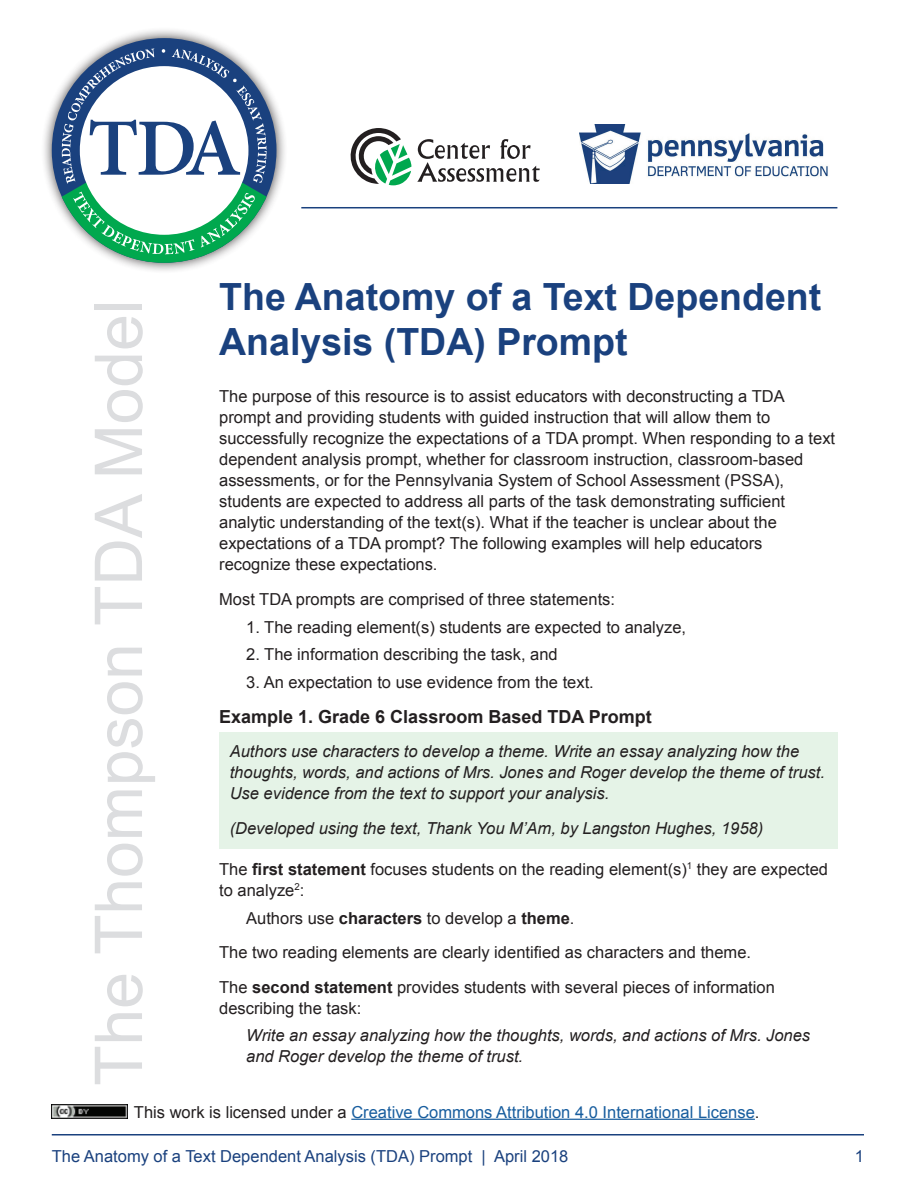
<style>
.page{position:relative;width:918px;height:1188px;background:#fff}
.page>*{position:absolute;margin:0;border:0;box-sizing:border-box;transform-origin:0 0}
.t1{font:66px "Arial";color:#dcdddf}
.t2{font:700 37.5px/45px "Arial";color:#1a417e}
.t3{font:700 18px "Arial";color:#231f20}
.t4{font:16.5px/21px "Arial";color:#231f20}
.t5{font:italic 16.5px "Arial";color:#231f20}
.t6{font:16.5px "Arial";color:#175d9e}
.t7{font:16.5px "Arial";color:#1a417e}
.s1{font-weight:700}
.s2{color:#231f20}
</style>
<div class="page">
<div style="left:219px;top:732px;width:618px;height:117px;background:#e5f3e7"></div>
<hr style="left:351px;top:1119px;width:404px;height:1px;background:#175d9e">
<img style="left:52px;top:1105px;width:75px;height:13px">
<hr style="left:52px;top:1134px;width:812px;height:2px;background:#1a417e">
<hr style="left:301px;top:207px;width:536px;height:1px;background:#1a417e">
<div style="left:41px;top:27px;width:246px;height:247px;background:#231f20;opacity:.8"></div>
<svg style="left:57px;top:48px;width:215px;height:215px"></svg>
<svg style="left:417px;top:139px;width:123px;height:43px"></svg>
<svg style="left:350px;top:128px;width:61px;height:57px"></svg>
<img style="left:579px;top:125px;width:249px;height:59px">
<h1 class="t2" style="left:219px;top:276px;width:604px">The Anatomy of a Text Dependent<br>Analysis (TDA) Prompt</h1>
<p class="t4" style="left:219px;top:386px;width:618px">The purpose of this resource is to assist educators with deconstructing a TDA prompt and providing students with guided instruction that will allow them to successfully recognize the expectations of a TDA prompt. When responding to a text dependent analysis prompt, whether for classroom instruction, classroom-based assessments, or for the Pennsylvania System of School Assessment (PSSA),</p>
<p class="t4" style="left:219px;top:491px;width:567px">students are expected to address all parts of the task demonstrating sufficient</p>
<p class="t4" style="left:219px;top:512px;width:559px">analytic understanding of the text(s). What if the teacher is unclear about the expectations of a TDA prompt? The following examples will help educators recognize these expectations.</p>
<p class="t4" style="left:219px;top:589px;width:397px">Most TDA prompts are comprised of three statements:</p>
<p class="t4" style="left:246px;top:617px;width:441px">1. The reading element(s) students are expected to analyze,</p>
<p class="t4" style="left:246px;top:644px;width:313px">2. The information describing the task, and</p>
<p class="t4" style="left:246px;top:672px;width:349px">3. An expectation to use evidence from the text.</p>
<h2 class="t3" style="left:219px;top:704px;width:434px">Example 1. Grade 6 Classroom Based TDA Prompt</h2>
<p class="t5" style="left:230px;top:741px;width:571px">Authors use characters to develop a theme. Write an essay analyzing how the</p>
<p class="t5" style="left:230px;top:762px;width:597px">thoughts, words, and actions of Mrs. Jones and Roger develop the theme of trust.</p>
<p class="t5" style="left:230px;top:783px;width:381px">Use evidence from the text to support your analysis.</p>
<p class="t5" style="left:230px;top:817px;width:535px">(Developed using the text, Thank You M’Am, by Langston Hughes, 1958)</p>
<p class="t4" style="left:219px;top:859px;width:610px">The <span class="s1">first statement</span> focuses students on the reading element(s)<sup>1</sup> they are expected to analyze<sup>2</sup>:</p>
<p class="t4" style="left:246px;top:908px;width:330px">Authors use <span class="s1">characters</span> to develop a <span class="s1">theme</span>.</p>
<p class="t4" style="left:219px;top:942px;width:533px">The two reading elements are clearly identified as characters and theme.</p>
<p class="t4" style="left:219px;top:977px;width:557px">The <span class="s1">second statement</span> provides students with several pieces of information describing the task:</p>
<p class="t5" style="left:246px;top:1025px;width:566px">Write an essay analyzing how the thoughts, words, and actions of Mrs. Jones</p>
<p class="t5" style="left:246px;top:1046px;width:278px">and Roger develop the theme of trust.</p>
<p class="t6" style="left:134px;top:1101px;width:627px"><span class="s2">This work is licensed under a</span> Creative Commons Attribution 4.0 International License<span class="s2">.</span></p>
<p class="t7" style="left:52px;top:1145px;width:518px">The Anatomy of a Text Dependent Analysis (TDA) Prompt | April 2018</p>
<p class="t7" style="left:855px;top:1145px;width:11px">1</p>
<p class="t1" style="left:76px;top:1086px;width:788px;rotate:-90deg">The Thompson TDA Model</p>
</div>
